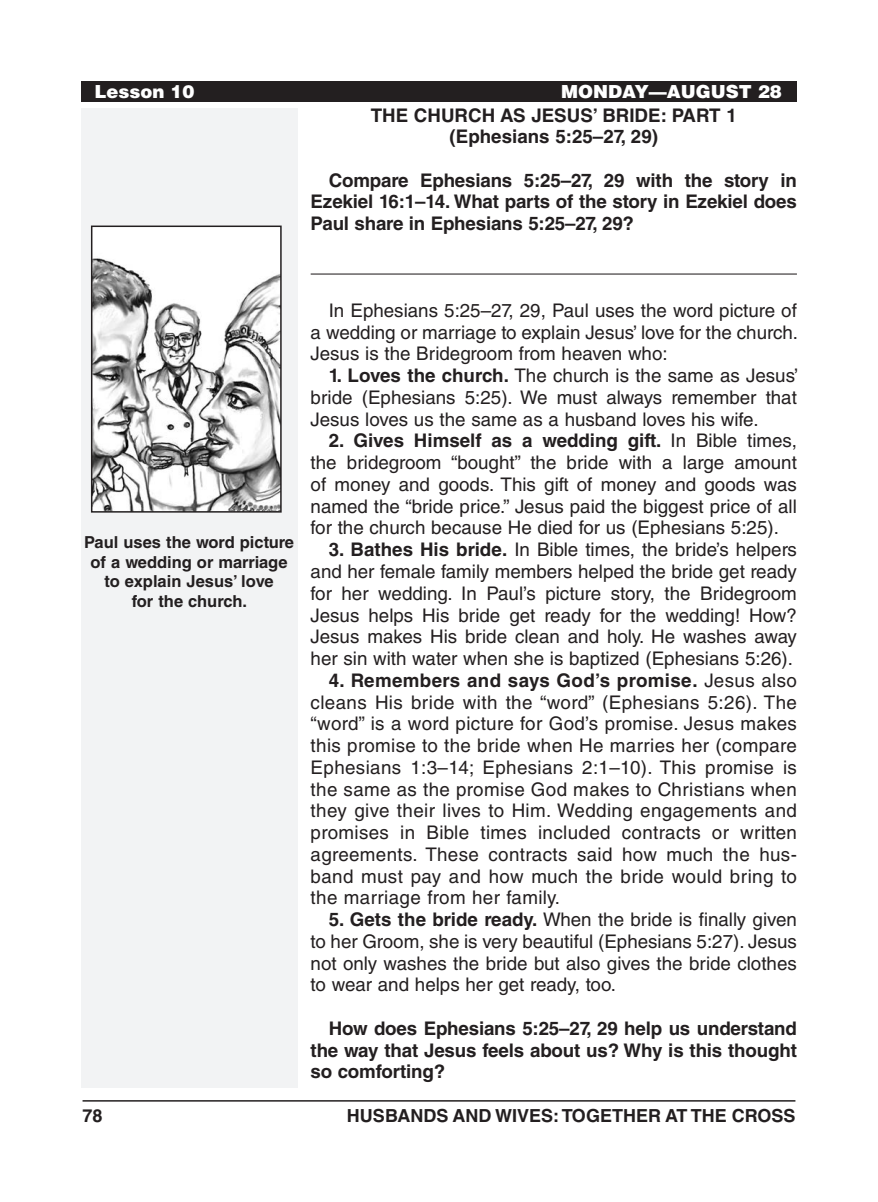
<style>
.page{position:relative;width:878px;height:1202px;background:#fff}
.page>*{position:absolute;margin:0;border:0;box-sizing:border-box;transform-origin:0 0}
.Body_Text{font:18.75px/21.8px "Helvetica LT Std";color:#231f20;text-align:justify}
.Body_Text_Bold_Space{font:700 18.75px/21.8px "Helvetica LT Std";letter-spacing:-.01em;color:#231f20;text-align:justify}
.Body_Text_SpaceBefor{font:18.75px/21.8px "Helvetica LT Std";color:#231f20;text-align:justify}
.Subheadings{font:700 18.75px/21.8px "Helvetica LT Std";color:#231f20;text-align:center}
.t1{font:700 18px "Helvetica LT Std";color:#231f20}
.Running_Head_-_Left{font:900 18px "Helvetica LT Std";color:#fff}
.Image_Captions{font:700 16.5px/19.5px "Helvetica LT Std";color:#231f20;text-align:center}
.s1{font-weight:700}
</style>
<div class="page">
<hr style="left:82px;top:1100px;width:713px;height:1px;background:#231f20">
<div style="left:81px;top:108px;width:216px;height:979px;background:#f2f3f4"></div>
<div style="left:81px;top:81px;width:715px;height:20px;background:#231f20"></div>
<hr style="left:310px;top:273px;width:486px;height:1px;background:#231f20">
<img style="left:94px;top:228px;width:185px;height:281px">
<div style="left:91px;top:225px;width:191px;height:287px;border:2px solid #231f20"></div>
<p class="Running_Head_-_Left" style="left:94px;top:79px;width:102px">Lesson 10</p>
<p class="Running_Head_-_Left" style="left:561px;top:79px;width:222px">MONDAY—AUGUST 28</p>
<p class="Subheadings" style="left:371px;top:104px;width:368px">THE CHURCH AS JESUS’ BRIDE: PART 1 (Ephesians 5:25–27, 29)</p>
<p class="Body_Text_Bold_Space" style="left:310px;top:169px;width:488px;text-indent:18px">Compare Ephesians 5:25–27, 29 with the story in Ezekiel 16:1–14. What parts of the story in Ezekiel does Paul share in Ephesians 5:25–27, 29?</p>
<p class="Image_Captions" style="left:84px;top:532px;width:211px">Paul uses the word picture of a wedding or marriage to explain Jesus’ love</p>
<p class="Image_Captions" style="left:132px;top:591px;width:117px">for the church.</p>
<p class="Body_Text_SpaceBefor" style="left:310px;top:299px;width:489px;text-indent:18px">In Ephesians 5:25–27, 29, Paul uses the word picture of a wedding or marriage to explain Jesus’ love for the church.<br>Jesus is the Bridegroom from heaven who:</p>
<p class="Body_Text" style="left:310px;top:365px;width:489px;text-indent:18px"><span class="s1">1. Loves the church.</span> The church is the same as Jesus’ bride (Ephesians 5:25). We must always remember that Jesus loves us the same as a husband loves his wife.</p>
<p class="Body_Text" style="left:310px;top:430px;width:488px;text-indent:18px"><span class="s1">2. Gives Himself as a wedding gift.</span> In Bible times, the bridegroom “bought” the bride with a large amount of money and goods. This gift of money and goods was named the “bride price.” Jesus paid the biggest price of all for the church because He died for us (Ephesians 5:25).</p>
<p class="Body_Text" style="left:310px;top:539px;width:488px;text-indent:18px"><span class="s1">3. Bathes His bride.</span> In Bible times, the bride’s helpers and her female family members helped the bride get ready for her wedding. In Paul’s picture story, the Bridegroom Jesus helps His bride get ready for the wedding! How?<br>Jesus makes His bride clean and holy. He washes away her sin with water when she is baptized (Ephesians 5:26).</p>
<p class="Body_Text" style="left:310px;top:669px;width:488px;text-indent:18px"><span class="s1">4. Remembers and says God’s promise.</span> Jesus also cleans His bride with the “word” (Ephesians 5:26). The “word” is a word picture for God’s promise. Jesus makes this promise to the bride when He marries her (compare Ephesians 1:3–14; Ephesians 2:1–10). This promise is the same as the promise God makes to Christians when they give their lives to Him. Wedding engagements and promises in Bible times included contracts or written agreements. These contracts said how much the hus&shy;band must pay and how much the bride would bring to the marriage from her family.</p>
<p class="Body_Text" style="left:310px;top:908px;width:488px;text-indent:18px"><span class="s1">5. Gets the bride ready.</span> When the bride is finally given to her Groom, she is very beautiful (Ephesians 5:27). Jesus not only washes the bride but also gives the bride clothes to wear and helps her get ready, too.</p>
<p class="Body_Text_Bold_Space" style="left:310px;top:1017px;width:488px;text-indent:18px">How does Ephesians 5:25–27, 29 help us understand the way that Jesus feels about us? Why is this thought so comforting?</p>
<p class="t1" style="left:82px;top:1104px;width:22px">78</p>
<p class="t1" style="left:347px;top:1104px;width:450px">HUSBANDS AND WIVES: TOGETHER AT THE CROSS</p>
</div>
